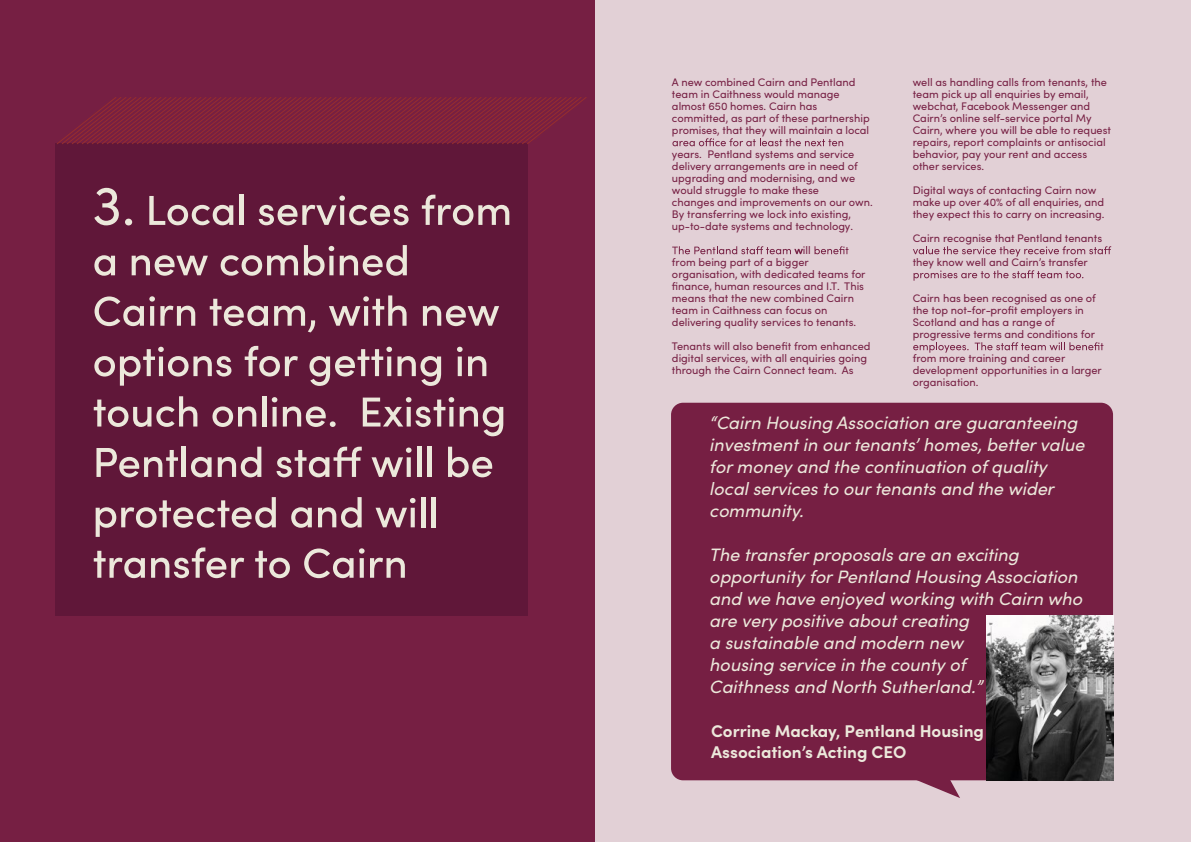
<style>
.page{position:relative;width:1191px;height:842px;background:#fff}
.page>*{position:absolute;margin:0;border:0;box-sizing:border-box;transform-origin:0 0}
.t1{font:italic 18px/22px "Sofia Pro";color:#ece8db}
.t2{font:700 17px/21px "Sofia Pro";color:#ece8db}
.t3{font:11px/12px "Sofia Pro";color:#761f43}
</style>
<div class="page">
<div style="left:0;top:0;width:596px;height:842px;background:#761f43"></div>
<div style="left:55px;top:143px;width:473px;height:473px;background:#601739"></div>
<svg style="left:94px;top:188px;width:25px;height:37px"></svg>
<div style="left:125px;top:219px;width:7px;height:6px;background:#ece8db;border-radius:50%"></div>
<svg style="left:149px;top:196px;width:84px;height:29px"></svg>
<hr style="left:239px;top:195px;width:4px;height:30px;background:#ece8db">
<svg style="left:259px;top:195px;width:149px;height:30px"></svg>
<svg style="left:422px;top:195px;width:87px;height:30px"></svg>
<svg style="left:94px;top:255px;width:21px;height:21px"></svg>
<svg style="left:132px;top:255px;width:76px;height:21px"></svg>
<svg style="left:221px;top:255px;width:77px;height:21px"></svg>
<svg style="left:304px;top:245px;width:30px;height:31px"></svg>
<svg style="left:340px;top:245px;width:67px;height:31px"></svg>
<svg style="left:95px;top:296px;width:100px;height:30px"></svg>
<svg style="left:210px;top:299px;width:58px;height:27px"></svg>
<svg style="left:274px;top:306px;width:41px;height:26px"></svg>
<svg style="left:329px;top:295px;width:77px;height:31px"></svg>
<svg style="left:423px;top:306px;width:76px;height:20px"></svg>
<svg style="left:94px;top:347px;width:137px;height:39px"></svg>
<svg style="left:245px;top:346px;width:53px;height:31px"></svg>
<svg style="left:309px;top:347px;width:132px;height:39px"></svg>
<svg style="left:457px;top:347px;width:5px;height:29px"></svg>
<svg style="left:468px;top:356px;width:18px;height:20px"></svg>
<svg style="left:94px;top:396px;width:103px;height:31px"></svg>
<svg style="left:212px;top:406px;width:44px;height:21px"></svg>
<hr style="left:262px;top:396px;width:4px;height:30px;background:#ece8db">
<svg style="left:272px;top:397px;width:5px;height:29px"></svg>
<svg style="left:283px;top:406px;width:53px;height:21px"></svg>
<svg style="left:363px;top:397px;width:140px;height:39px"></svg>
<svg style="left:96px;top:448px;width:82px;height:29px"></svg>
<hr style="left:182px;top:447px;width:4px;height:30px;background:#ece8db">
<svg style="left:191px;top:457px;width:21px;height:20px"></svg>
<svg style="left:218px;top:447px;width:43px;height:30px"></svg>
<svg style="left:276px;top:447px;width:86px;height:30px"></svg>
<svg style="left:371px;top:447px;width:40px;height:30px"></svg>
<hr style="left:417px;top:447px;width:4px;height:30px;background:#ece8db">
<hr style="left:427px;top:447px;width:4px;height:30px;background:#ece8db">
<svg style="left:448px;top:447px;width:44px;height:30px"></svg>
<svg style="left:96px;top:497px;width:180px;height:40px"></svg>
<svg style="left:291px;top:507px;width:21px;height:21px"></svg>
<svg style="left:318px;top:497px;width:44px;height:31px"></svg>
<svg style="left:375px;top:498px;width:40px;height:29px"></svg>
<hr style="left:421px;top:497px;width:4px;height:30px;background:#ece8db">
<hr style="left:431px;top:497px;width:4px;height:30px;background:#ece8db">
<svg style="left:94px;top:551px;width:51px;height:27px"></svg>
<svg style="left:151px;top:547px;width:93px;height:31px"></svg>
<svg style="left:255px;top:551px;width:35px;height:27px"></svg>
<svg style="left:304px;top:548px;width:49px;height:30px"></svg>
<svg style="left:359px;top:548px;width:5px;height:30px"></svg>
<svg style="left:370px;top:558px;width:35px;height:20px"></svg>
<svg style="left:57px;top:97px;width:529px;height:47px"></svg>
<div style="left:595px;top:0;width:596px;height:842px;background:#e2d0d6"></div>
<div style="left:671px;top:403px;width:442px;height:377px;background:#761f43;border-radius:12px"></div>
<svg style="left:873px;top:780px;width:87px;height:18px"></svg>
<svg style="left:672px;top:138px;width:171px;height:8px"></svg>
<svg style="left:672px;top:246px;width:131px;height:8px"></svg>
<svg style="left:814px;top:246px;width:34px;height:8px"></svg>
<svg style="left:913px;top:246px;width:198px;height:11px"></svg>
<svg style="left:913px;top:270px;width:170px;height:11px"></svg>
<svg style="left:913px;top:342px;width:55px;height:11px"></svg>
<svg style="left:974px;top:342px;width:129px;height:8px"></svg>
<img style="left:986px;top:615px;width:127px;height:165px">
<p class="t3" style="left:672px;top:76px;width:199px">A new combined Cairn and Pentland team in Caithness would manage almost 650 homes. Cairn has committed, as part of these partnership promises, that they will maintain a local</p>
<p class="t3" style="left:672px;top:148px;width:202px">years. Pentland systems and service delivery arrangements are in need of upgrading and modernising, and we would struggle to make these<br>changes and improvements on our own.<br>By transferring we lock into existing, up-to-date systems and technology.</p>
<p class="t3" style="left:672px;top:256px;width:195px">from being part of a bigger organisation, with dedicated teams for finance, human resources and I.T. This means that the new combined Cairn team in Caithness can focus on delivering quality services to tenants.</p>
<p class="t3" style="left:672px;top:340px;width:200px">Tenants will also benefit from enhanced digital services, with all enquiries going through the Cairn Connect team. As</p>
<p class="t3" style="left:794px;top:244px;width:18px">will</p>
<p class="t3" style="left:912px;top:76px;width:200px">well as handling calls from tenants, the team pick up all enquiries by email, webchat, Facebook Messenger and Cairn’s online self-service portal My Cairn, where you will be able to request repairs, report complaints or antisocial behavior, pay your rent and access other services.</p>
<p class="t3" style="left:912px;top:184px;width:193px">Digital ways of contacting Cairn now make up over 40% of all enquiries, and they expect this to carry on increasing.</p>
<p class="t3" style="left:912px;top:226px;width:191px;line-height:24px">Cairn recognise that Pentland tenants they know well and Cairn’s transfer</p>
<p class="t3" style="left:912px;top:292px;width:185px">Cairn has been recognised as one of the top not-for-profit employers in Scotland and has a range of progressive terms and conditions for</p>
<p class="t3" style="left:912px;top:352px;width:191px">from more training and career development opportunities in a larger organisation.</p>
<h1 class="t1" style="left:709px;top:410px;width:377px">“Cairn Housing Association are guaranteeing investment in our tenants’ homes, better value for money and the continuation of quality local services to our tenants and the wider community.</h1>
<p class="t1" style="left:709px;top:542px;width:374px">The transfer proposals are an exciting opportunity for Pentland Housing Association and we have enjoyed working with Cairn who are very positive about creating<br>a sustainable and modern new<br>housing service in the county of<br>Caithness and North Sutherland.”</p>
<h2 class="t2" style="left:711px;top:719px;width:274px">Corrine Mackay, Pentland Housing<br>Association’s Acting CEO</h2>
</div>
